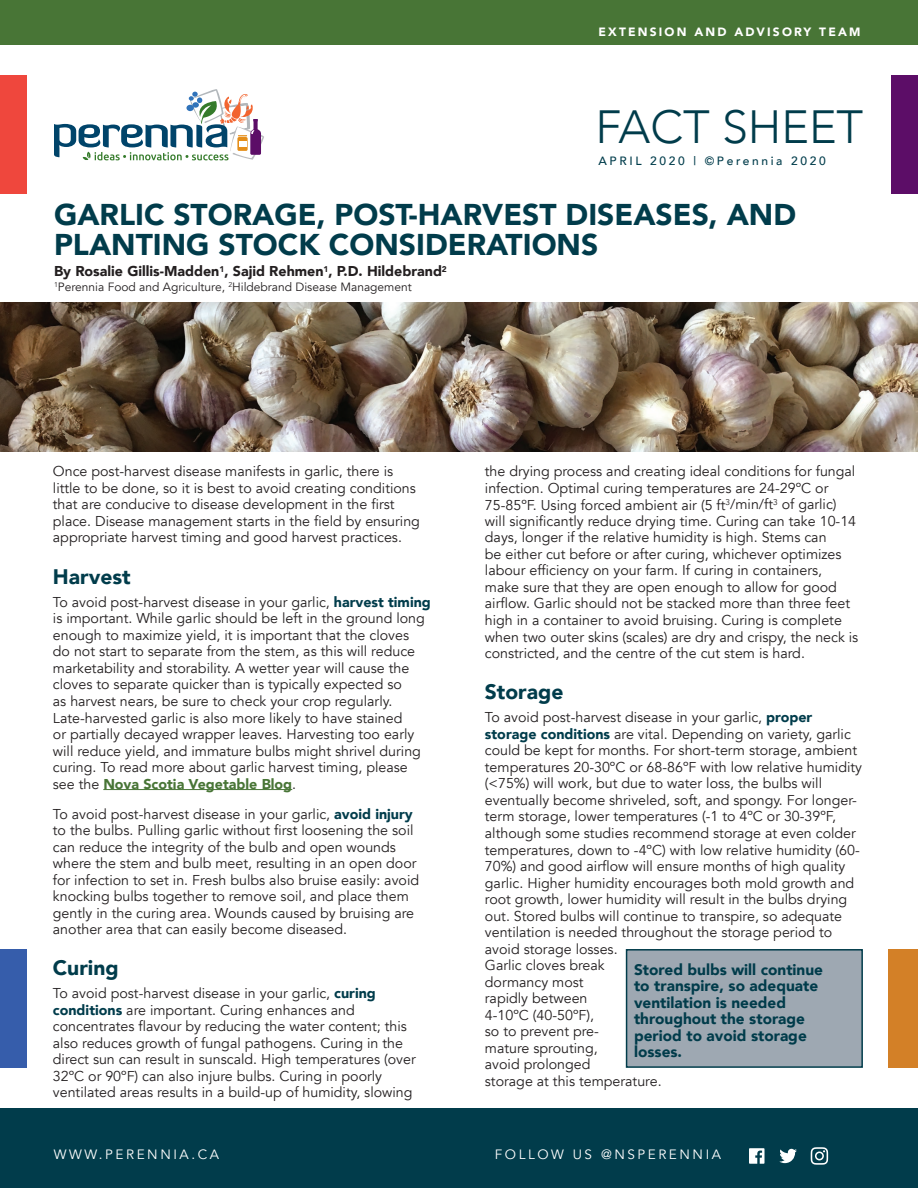
<style>
.page{position:relative;width:918px;height:1188px;background:#fff}
.page>*{position:absolute;margin:0;border:0;box-sizing:border-box;transform-origin:0 0}
.t1{font:300 46.5px "Avenir";color:#013c4b}
.t2{font:900 30px/30px "Avenir";color:#013c4b}
.t3{font:900 21px "Avenir";color:#013c4b}
.t4{font:900 15.3px/16.5px "Avenir";color:#013c4b}
.t5{font:14.25px/16.5px "Avenir";color:#231f20}
.t6{font:900 14.25px "Avenir";color:#231f20}
.t7{font:13.5px "Avenir";letter-spacing:.19em;color:#fff}
.t8{font:12px "Avenir";color:#231f20}
.t9{font:900 12px "Avenir";letter-spacing:.18em;color:#fff}
.t10{font:500 12px "Avenir";letter-spacing:.22em;color:#013c4b}
.s1{font-weight:900;color:#013c4b}
.s2{font-weight:900;color:#487536}
</style>
<div class="page">
<svg style="left:54px;top:89px;width:210px;height:71px"></svg>
<div style="left:239px;top:141px;width:7px;height:6px;background:#fff"></div>
<div style="left:0;top:1108px;width:918px;height:80px;background:#013c4b"></div>
<div style="left:0;top:0;width:918px;height:44px;background:#487536"></div>
<div style="left:0;top:75px;width:27px;height:118px;background:#ef473d"></div>
<div style="left:0;top:949px;width:27px;height:119px;background:#365dab"></div>
<div style="left:891px;top:75px;width:27px;height:118px;background:#5c0d67"></div>
<svg style="left:749px;top:1148px;width:16px;height:16px"></svg>
<svg style="left:779px;top:1149px;width:18px;height:14px"></svg>
<svg style="left:811px;top:1147px;width:17px;height:18px"></svg>
<div style="left:889px;top:949px;width:29px;height:119px;background:#d38027"></div>
<img style="left:0;top:303px;width:918px;height:148px">
<hr style="left:103px;top:789px;width:189px;height:1px;background:#487536">
<div style="left:627px;top:950px;width:235px;height:117px;background:#9ea8b2"></div>
<div style="left:626px;top:949px;width:237px;height:119px;border:2px solid #013c4b"></div>
<p class="t9" style="left:599px;top:22px;width:263px">EXTENSION AND ADVISORY TEAM</p>
<h1 class="t1" style="left:595px;top:100px;width:269px">FACT SHEET</h1>
<p class="t10" style="left:599px;top:150px;width:229px">APRIL 2020 | ©Perennia 2020</p>
<h2 class="t2" style="left:54px;top:198px;width:744px">GARLIC STORAGE, POST-HARVEST DISEASES, AND<br>PLANTING STOCK CONSIDERATIONS</h2>
<p class="t6" style="left:54px;top:259px;width:394px">By Rosalie Gillis-Madden<sup>1</sup>, Sajid Rehmen<sup>1</sup>, P.D. Hildebrand<sup>2</sup></p>
<p class="t8" style="left:54px;top:280px;width:359px"><sup>1</sup>Perennia Food and Agriculture, <sup>2</sup>Hildebrand Disease Management</p>
<p class="t5" style="left:53px;top:464px;width:369px">Once post-harvest disease manifests in garlic, there is little to be done, so it is best to avoid creating conditions that are conducive to disease development in the first place. Disease management starts in the field by ensuring appropriate harvest timing and good harvest practices.</p>
<h3 class="t3" style="left:53px;top:558px;width:79px">Harvest</h3>
<p class="t5" style="left:53px;top:594px;width:379px">To avoid post-harvest disease in your garlic, <span class="s1">harvest timing </span>is important. While garlic should be left in the ground long enough to maximize yield, it is important that the cloves<br>do not start to separate from the stem, as this will reduce marketability and storability. A wetter year will cause the cloves to separate quicker than is typically expected so<br>as harvest nears, be sure to check your crop regularly.<br>Late-harvested garlic is also more likely to have stained<br>or partially decayed wrapper leaves. Harvesting too early will reduce yield, and immature bulbs might shrivel during curing. To read more about garlic harvest timing, please see the <span class="s2">Nova Scotia Vegetable Blog</span>.</p>
<p class="t5" style="left:53px;top:806px;width:368px">To avoid post-harvest disease in your garlic, <span class="s1">avoid injury </span>to the bulbs. Pulling garlic without first loosening the soil can reduce the integrity of the bulb and open wounds where the stem and bulb meet, resulting in an open door for infection to set in. Fresh bulbs also bruise easily: avoid knocking bulbs together to remove soil, and place them gently in the curing area. Wounds caused by bruising are another area that can easily become diseased.</p>
<h3 class="t3" style="left:53px;top:950px;width:67px">Curing</h3>
<p class="t5" style="left:53px;top:986px;width:364px">To avoid post-harvest disease in your garlic, <span class="s1">curing conditions</span> are important. Curing enhances and concentrates flavour by reducing the water content; this also reduces growth of fungal pathogens. Curing in the direct sun can result in sunscald. High temperatures (over 32ºC or 90ºF) can also injure bulbs. Curing in poorly ventilated areas results in a build-up of humidity, slowing</p>
<p class="t5" style="left:485px;top:464px;width:375px">the drying process and creating ideal conditions for fungal infection. Optimal curing temperatures are 24-29ºC or 75-85ºF. Using forced ambient air (5 ft<sup>3</sup>/min/ft<sup>3</sup> of garlic) will significantly reduce drying time. Curing can take 10-14 days, longer if the relative humidity is high. Stems can<br>be either cut before or after curing, whichever optimizes labour efficiency on your farm. If curing in containers, make sure that they are open enough to allow for good airflow. Garlic should not be stacked more than three feet high in a container to avoid bruising. Curing is complete when two outer skins (scales) are dry and crispy, the neck is constricted, and the centre of the cut stem is hard.</p>
<h3 class="t3" style="left:485px;top:674px;width:80px">Storage</h3>
<p class="t5" style="left:485px;top:710px;width:379px">To avoid post-harvest disease in your garlic, <span class="s1">proper storage conditions</span> are vital. Depending on variety, garlic could be kept for months. For short-term storage, ambient temperatures 20-30ºC or 68-86ºF with low relative humidity (&lt;75%) will work, but due to water loss, the bulbs will eventually become shriveled, soft, and spongy. For longer&shy;term storage, lower temperatures (-1 to 4ºC or 30-39ºF, although some studies recommend storage at even colder temperatures, down to -4ºC) with low relative humidity (60- 70%) and good airflow will ensure months of high quality garlic. Higher humidity encourages both mold growth and root growth, lower humidity will result in the bulbs drying out. Stored bulbs will continue to transpire, so adequate ventilation is needed throughout the storage period to avoid storage losses.<br>Garlic cloves break<br>dormancy most<br>rapidly between<br>4-10ºC (40-50ºF),<br>so to prevent pre-<br>mature sprouting,<br>avoid prolonged<br>storage at this temperature.</p>
<p class="t4" style="left:634px;top:961px;width:191px">Stored bulbs will continue to transpire, so adequate ventilation is needed throughout the storage period to avoid storage losses.</p>
<p class="t7" style="left:54px;top:1146px;width:167px">WWW.PERENNIA.CA</p>
<p class="t7" style="left:495px;top:1146px;width:228px">FOLLOW US @NSPERENNIA</p>
</div>
